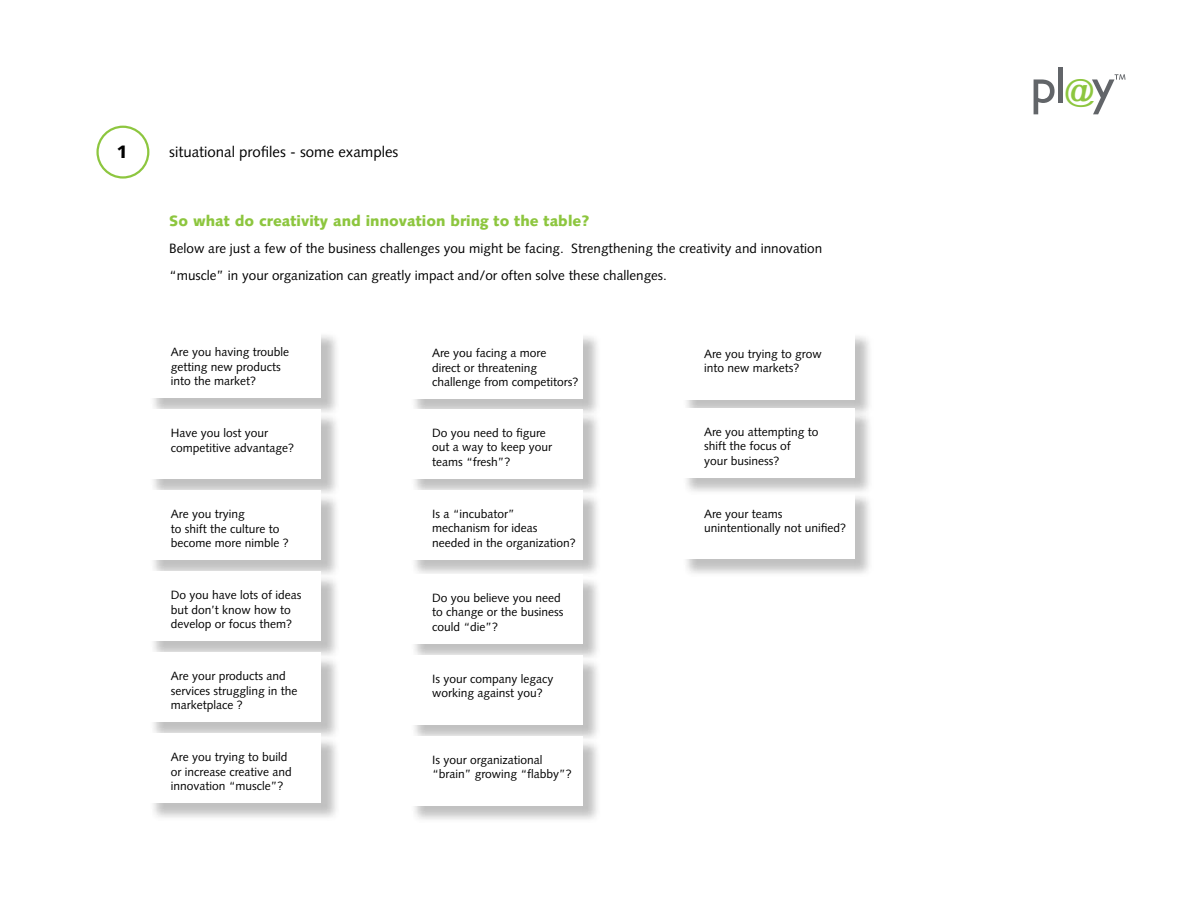
<style>
.page{position:relative;width:1188px;height:918px;background:#fff}
.page>*{position:absolute;margin:0;border:0;box-sizing:border-box;transform-origin:0 0}
.t1{font:700 30px "Gill Sans";color:#8dc63f}
.t2{font:900 18px "Syntax LT Std";color:#000}
.t3{font:900 15px "Syntax LT Std";color:#8dc63f}
.t4{font:15px "Syntax LT Std";color:#000}
.t5{font:13.5px/27px "Syntax LT Std";color:#000}
.t6{font:12px/14.4px "Syntax LT Std";color:#000}
</style>
<div class="page">
<div style="left:148px;top:330px;width:192px;height:87px;background:#000;opacity:.25"></div>
<div style="left:146px;top:329px;width:175px;height:69px;background:#fff"></div>
<div style="left:410px;top:331px;width:192px;height:87px;background:#000;opacity:.25"></div>
<div style="left:408px;top:330px;width:175px;height:69px;background:#fff"></div>
<div style="left:148px;top:411px;width:192px;height:87px;background:#000;opacity:.25"></div>
<div style="left:146px;top:410px;width:175px;height:69px;background:#fff"></div>
<div style="left:410px;top:411px;width:192px;height:86px;background:#000;opacity:.25"></div>
<div style="left:408px;top:409px;width:175px;height:69px;background:#fff"></div>
<div style="left:148px;top:492px;width:192px;height:87px;background:#000;opacity:.25"></div>
<div style="left:146px;top:491px;width:175px;height:69px;background:#fff"></div>
<div style="left:410px;top:492px;width:192px;height:86px;background:#000;opacity:.25"></div>
<div style="left:408px;top:490px;width:175px;height:69px;background:#fff"></div>
<div style="left:148px;top:573px;width:192px;height:87px;background:#000;opacity:.25"></div>
<div style="left:146px;top:572px;width:175px;height:69px;background:#fff"></div>
<div style="left:410px;top:576px;width:192px;height:86px;background:#000;opacity:.25"></div>
<div style="left:408px;top:574px;width:175px;height:69px;background:#fff"></div>
<div style="left:148px;top:654px;width:192px;height:87px;background:#000;opacity:.25"></div>
<div style="left:146px;top:653px;width:175px;height:69px;background:#fff"></div>
<div style="left:410px;top:657px;width:192px;height:86px;background:#000;opacity:.25"></div>
<div style="left:408px;top:655px;width:175px;height:69px;background:#fff"></div>
<div style="left:148px;top:735px;width:192px;height:87px;background:#000;opacity:.25"></div>
<div style="left:146px;top:734px;width:175px;height:69px;background:#fff"></div>
<div style="left:410px;top:738px;width:192px;height:86px;background:#000;opacity:.25"></div>
<div style="left:408px;top:736px;width:175px;height:69px;background:#fff"></div>
<div style="left:682px;top:332px;width:192px;height:86px;background:#000;opacity:.25"></div>
<div style="left:680px;top:330px;width:175px;height:69px;background:#fff"></div>
<div style="left:682px;top:492px;width:192px;height:86px;background:#000;opacity:.25"></div>
<div style="left:680px;top:490px;width:175px;height:69px;background:#fff"></div>
<div style="left:682px;top:410px;width:192px;height:86px;background:#000;opacity:.25"></div>
<div style="left:680px;top:408px;width:175px;height:69px;background:#fff"></div>
<div style="left:96px;top:126px;width:53px;height:53px;border:2px solid #8dc63f;border-radius:50%"></div>
<svg style="left:1034px;top:79px;width:21px;height:35px"></svg>
<div style="left:1058px;top:68px;width:5px;height:35px;background:#626569"></div>
<svg style="left:1092px;top:74px;width:34px;height:40px"></svg>
<h2 class="t2" style="left:117px;top:141px;width:13px">1</h2>
<p class="t4" style="left:169px;top:143px;width:231px">situational profiles - some examples</p>
<p class="t3" style="left:169px;top:212px;width:422px">So what do creativity and innovation bring to the table?</p>
<p class="t5" style="left:169px;top:235px;width:654px">Below are just a few of the business challenges you might be facing. Strengthening the creativity and innovation “muscle” in your organization can greatly impact and/or often solve these challenges.</p>
<p class="t6" style="left:171px;top:345px;width:120px">Are you having trouble getting new products into the market?</p>
<p class="t6" style="left:432px;top:346px;width:148px">Are you facing a more<br>direct or threatening challenge from competitors?</p>
<p class="t6" style="left:171px;top:426px;width:125px">Have you lost your competitive advantage?</p>
<p class="t6" style="left:432px;top:425px;width:122px">Do you need to figure out a way to keep your teams “fresh”?</p>
<p class="t6" style="left:171px;top:507px;width:119px">Are you trying<br>to shift the culture to become more nimble ?</p>
<p class="t6" style="left:432px;top:506px;width:145px">Is a “incubator”<br>mechanism for ideas needed in the organization?</p>
<p class="t6" style="left:171px;top:588px;width:132px">Do you have lots of ideas but don’t know how to develop or focus them?</p>
<p class="t6" style="left:432px;top:590px;width:133px">Do you believe you need to change or the business could “die”?</p>
<p class="t6" style="left:171px;top:669px;width:128px">Are your products and services struggling in the marketplace ?</p>
<p class="t6" style="left:432px;top:671px;width:123px">Is your company legacy working against you?</p>
<p class="t6" style="left:171px;top:750px;width:123px">Are you trying to build or increase creative and innovation “muscle”?</p>
<p class="t6" style="left:432px;top:752px;width:141px">Is your organizational “brain” growing “flabby”?</p>
<p class="t6" style="left:704px;top:347px;width:119px">Are you trying to grow into new markets?</p>
<p class="t6" style="left:704px;top:425px;width:116px">Are you attempting to shift the focus of<br>your business?</p>
<p class="t6" style="left:704px;top:506px;width:144px">Are your teams unintentionally not unified?</p>
<h1 class="t1" style="left:1065px;top:73px;width:31px">@</h1>
</div>
